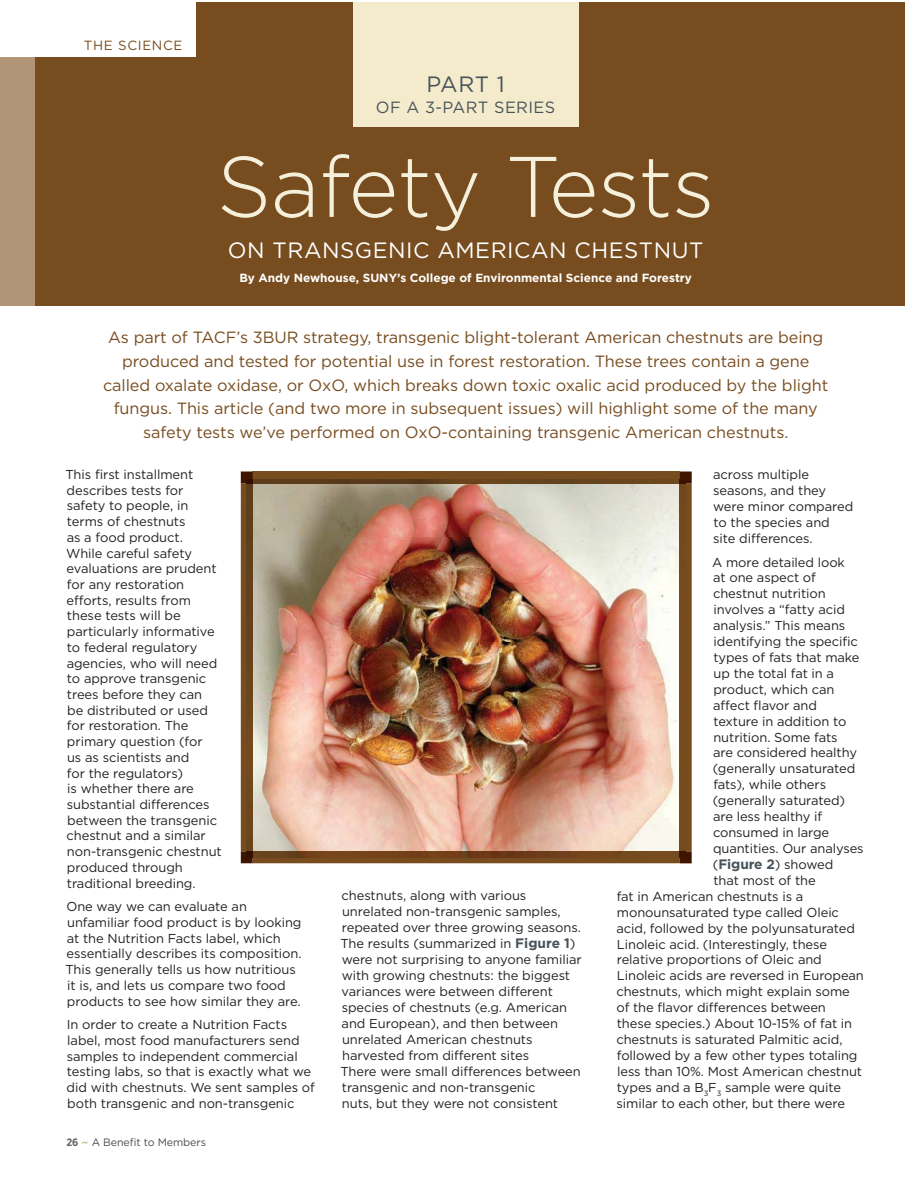
<style>
.page{position:relative;width:918px;height:1188px;background:#fff}
.page>*{position:absolute;margin:0;border:0;box-sizing:border-box;transform-origin:0 0}
.t1{font:300 85.8px "Gotham";letter-spacing:-.01em;color:#f5f0db}
.t2{font:22.2px "Gotham";letter-spacing:.025em;color:#fff}
.t3{font:22.2px "Gotham";color:#48535a}
.t4{font:16.2px/23.7px "Gotham";letter-spacing:-.005em;color:#774c1e;text-align:center}
.t5{font:16.2px "Gotham";letter-spacing:.025em;color:#48535a}
.t6{font:13.35px "Gotham";letter-spacing:.05em;color:#774c1e}
.t7{font:12.9px/15.8px "Gotham";letter-spacing:-.005em;color:#231f20}
.t8{font:700 11.85px "Gotham";color:#fff}
.t9{font:10.65px "Gotham";letter-spacing:-.01em;color:#4c4c4e}
.s1{font-family:"Gotham Narrow";font-weight:700;color:#636466}
.s2{font-size:17.7px;color:#c5b683}
.s3{font-weight:700;font-size:13.65px;color:#48535a}
</style>
<div class="page">
<div style="left:0;top:2px;width:905px;height:304px;background:#774c1e"></div>
<div style="left:353px;top:2px;width:225px;height:124px;background:#f3ebcc"></div>
<img style="left:241px;top:472px;width:451px;height:391px">
<div style="left:0;top:2px;width:196px;height:54px;background:#fff"></div>
<div style="left:0;top:56px;width:35px;height:250px;background:#b29476"></div>
<p class="t6" style="left:84px;top:40px;width:100px">THE SCIENCE</p>
<h2 class="t3" style="left:426px;top:76px;width:80px">PART 1</h2>
<p class="t5" style="left:376px;top:101px;width:181px">OF A 3-PART SERIES</p>
<h1 class="t1" style="left:217px;top:137px;width:500px">Safety Tests</h1>
<h2 class="t2" style="left:228px;top:242px;width:477px">ON TRANSGENIC AMERICAN CHESTNUT</h2>
<p class="t8" style="left:239px;top:274px;width:454px">By Andy Newhouse, SUNY’s College of Environmental Science and Forestry</p>
<p class="t4" style="left:103px;top:327px;width:727px">As part of TACF’s 3BUR strategy, transgenic blight-tolerant American chestnuts are being produced and tested for potential use in forest restoration. These trees contain a gene called oxalate oxidase, or OxO, which breaks down toxic oxalic acid produced by the blight fungus. This article (and two more in subsequent issues) will highlight some of the many safety tests we’ve performed on OxO-containing transgenic American chestnuts.</p>
<p class="t7" style="left:66px;top:468px;width:158px">This first installment describes tests for safety to people, in terms of chestnuts<br>as a food product.<br>While careful safety evaluations are prudent for any restoration efforts, results from these tests will be particularly informative to federal regulatory agencies, who will need to approve transgenic trees before they can<br>be distributed or used for restoration. The primary question (for<br>us as scientists and<br>for the regulators)<br>is whether there are substantial differences between the transgenic chestnut and a similar non-transgenic chestnut produced through traditional breeding.</p>
<p class="t7" style="left:66px;top:900px;width:238px">One way we can evaluate an unfamiliar food product is by looking at the Nutrition Facts label, which essentially describes its composition.<br>This generally tells us how nutritious it is, and lets us compare two food products to see how similar they are.</p>
<p class="t7" style="left:67px;top:1018px;width:250px">In order to create a Nutrition Facts label, most food manufacturers send samples to independent commercial testing labs, so that is exactly what we did with chestnuts. We sent samples of both transgenic and non-transgenic</p>
<p class="t9" style="left:67px;top:1138px;width:141px"><span class="s1">26</span> <span class="s2">~</span> A Benefit to Members</p>
<p class="t7" style="left:340px;top:889px;width:243px">chestnuts, along with various unrelated non-transgenic samples, repeated over three growing seasons.<br>The results (summarized in <span class="s3">Figure 1</span>) were not surprising to anyone familiar with growing chestnuts: the biggest variances were between different species of chestnuts (e.g. American and European), and then between unrelated American chestnuts harvested from different sites<br>There were small differences between transgenic and non-transgenic<br>nuts, but they were not consistent</p>
<p class="t7" style="left:713px;top:467px;width:142px">across multiple seasons, and they were minor compared to the species and site differences.</p>
<p class="t7" style="left:712px;top:555px;width:134px">A more detailed look</p>
<p class="t7" style="left:713px;top:571px;width:104px">at one aspect of</p>
<p class="t7" style="left:713px;top:587px;width:114px">chestnut nutrition</p>
<p class="t7" style="left:714px;top:603px;width:133px">involves a “fatty acid</p>
<p class="t7" style="left:713px;top:619px;width:134px">analysis.” This means</p>
<p class="t7" style="left:714px;top:635px;width:146px">identifying the specific</p>
<p class="t7" style="left:713px;top:651px;width:148px">types of fats that make</p>
<p class="t7" style="left:714px;top:666px;width:122px">up the total fat in a</p>
<p class="t7" style="left:713px;top:682px;width:123px">product, which can</p>
<p class="t7" style="left:713px;top:698px;width:105px">affect flavor and</p>
<p class="t7" style="left:713px;top:714px;width:135px">texture in addition to</p>
<p class="t7" style="left:713px;top:730px;width:126px">nutrition. Some fats</p>
<p class="t7" style="left:713px;top:746px;width:145px">are considered healthy</p>
<p class="t7" style="left:713px;top:762px;width:144px">(generally unsaturated</p>
<p class="t7" style="left:713px;top:778px;width:114px">fats), while others</p>
<p class="t7" style="left:713px;top:794px;width:134px">(generally saturated)</p>
<p class="t7" style="left:713px;top:810px;width:111px">are less healthy if</p>
<p class="t7" style="left:713px;top:826px;width:118px">consumed in large</p>
<p class="t7" style="left:713px;top:841px;width:152px">quantities. Our analyses</p>
<p class="t7" style="left:713px;top:857px;width:122px">(<span class="s3">Figure 2</span>) showed</p>
<p class="t7" style="left:713px;top:873px;width:104px">that most of the</p>
<p class="t7" style="left:617px;top:889px;width:188px">fat in American chestnuts is a</p>
<p class="t7" style="left:617px;top:905px;width:224px">monounsaturated type called Oleic</p>
<p class="t7" style="left:617px;top:921px;width:240px">acid, followed by the polyunsaturated</p>
<p class="t7" style="left:617px;top:937px;width:212px">Linoleic acid. (Interestingly, these</p>
<p class="t7" style="left:617px;top:953px;width:207px">relative proportions of Oleic and</p>
<p class="t7" style="left:617px;top:969px;width:249px">Linoleic acids are reversed in European</p>
<p class="t7" style="left:616px;top:985px;width:235px">chestnuts, which might explain some</p>
<p class="t7" style="left:616px;top:1001px;width:211px">of the flavor differences between</p>
<p class="t7" style="left:617px;top:1017px;width:237px">these species.) About 10-15% of fat in</p>
<p class="t7" style="left:616px;top:1032px;width:228px">chestnuts is saturated Palmitic acid,</p>
<p class="t7" style="left:617px;top:1048px;width:242px">followed by a few other types totaling</p>
<p class="t7" style="left:617px;top:1064px;width:246px">less than 10%. Most American chestnut</p>
<p class="t7" style="left:617px;top:1080px;width:226px">types and a B<sub>3</sub>F<sub>3</sub> sample were quite</p>
<p class="t7" style="left:617px;top:1096px;width:230px">similar to each other, but there were</p>
</div>
